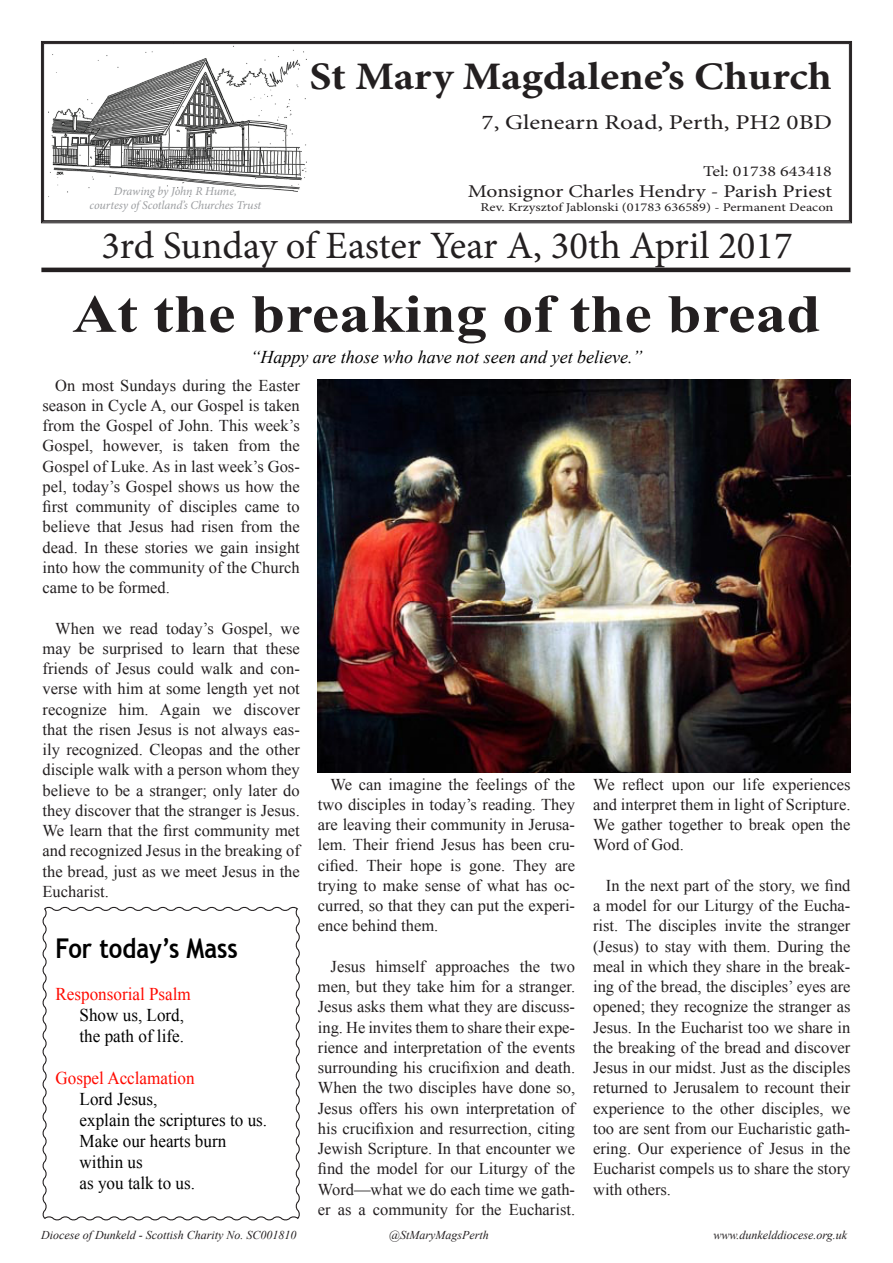
<style>
.page{position:relative;width:893px;height:1263px;background:#fff}
.page>*{position:absolute;margin:0;border:0;box-sizing:border-box;transform-origin:0 0}
.t1{font:700 53.7px "Times New Roman";color:#231f20;scale:1.15 1}
.t2{font:700 39px "Minion Pro";color:#231f20;scale:1.12 1}
.t3{font:38.7px "Minion Pro";color:#231f20}
.t4{font:700 27.15px "Trebuchet MS";color:#000;scale:.88 1}
.t5{font:21px "Minion Pro";color:#231f20;scale:1.2 1}
.t6{font:18px "Times New Roman";color:#000;scale:.95 1}
.t7{font:italic 18px "Times New Roman";color:#000}
.t8{font:18px "Minion Pro";letter-spacing:-.005em;color:#231f20;scale:1.2 1}
.t9{font:18px "Times New Roman";color:#ff0a00;scale:.95 1}
.t10{font:16.5px/20.2px "Times New Roman";color:#231f20;text-align:justify}
.t11{font:15px "Minion Pro";color:#231f20;scale:1.2 1}
.t12{font:italic 12px "Times New Roman";color:#231f20}
.t13{font:italic 12px "Minion Pro";letter-spacing:-.01em;color:#9b9da0}
.t14{font:12px "Minion Pro";color:#231f20;scale:1.2 1}
</style>
<div class="page">
<svg style="left:42px;top:906px;width:258px;height:315px"></svg>
<hr style="left:41px;top:268px;width:809px;height:4px;background:#231f20">
<img style="left:318px;top:379px;width:532px;height:394px">
<svg style="left:41px;top:41px;width:811px;height:183px"></svg>
<div style="left:43px;top:43px;width:807px;height:178px;border:1px solid #231f20"></div>
<p class="t13" style="left:114px;top:183px;width:125px">Drawing by John R Hume,</p>
<p class="t13" style="left:90px;top:197px;width:173px">courtesy of Scotland’s Churches Trust</p>
<p class="t2" style="left:309px;top:49px;width:468px">St Mary Magdalene’s Church</p>
<p class="t5" style="left:482px;top:108px;width:293px">7, Glenearn Road, Perth, PH2 0BD</p>
<p class="t11" style="left:703px;top:161px;width:109px">Tel: 01738 643418</p>
<p class="t8" style="left:468px;top:180px;width:305px">Monsignor Charles Hendry - Parish Priest</p>
<p class="t14" style="left:481px;top:200px;width:296px">Rev. Krzysztof Jablonski (01783 636589) - Permanent Deacon</p>
<p class="t3" style="left:101px;top:219px;width:693px">3rd Sunday of Easter Year A, 30th April 2017</p>
<p class="t1" style="left:72px;top:277px;width:652px">At the breaking of the bread</p>
<p class="t10" style="left:43px;top:375px;width:259px;text-indent:13px">On most Sundays during the Easter season in Cycle A, our Gospel is taken from the Gospel of John. This week’s Gospel, however, is taken from the Gospel of Luke. As in last week’s Gos&shy;pel, today’s Gospel shows us how the first community of disciples came to believe that Jesus had risen from the dead. In these stories we gain insight into how the community of the Church came to be formed.</p>
<p class="t10" style="left:43px;top:618px;width:259px;text-indent:13px">When we read today’s Gospel, we may be surprised to learn that these friends of Jesus could walk and con&shy;verse with him at some length yet not recognize him. Again we discover that the risen Jesus is not always eas&shy;ily recognized. Cleopas and the other disciple walk with a person whom they believe to be a stranger; only later do they discover that the stranger is Jesus.<br>We learn that the first community met and recognized Jesus in the breaking of the bread, just as we meet Jesus in the Eucharist.</p>
<p class="t7" style="left:250px;top:345px;width:394px">“Happy are those who have not seen and yet believe.”</p>
<p class="t10" style="left:593px;top:774px;width:259px">We reflect upon our life experiences and interpret them in light of Scripture.<br>We gather together to break open the Word of God.</p>
<p class="t10" style="left:593px;top:875px;width:259px;text-indent:13px">In the next part of the story, we find a model for our Liturgy of the Eucha&shy;rist. The disciples invite the stranger (Jesus) to stay with them. During the meal in which they share in the break&shy;ing of the bread, the disciples’ eyes are opened; they recognize the stranger as Jesus. In the Eucharist too we share in the breaking of the bread and discover Jesus in our midst. Just as the disciples returned to Jerusalem to recount their experience to the other disciples, we too are sent from our Eucharistic gath&shy;ering. Our experience of Jesus in the Eucharist compels us to share the story with others.</p>
<p class="t10" style="left:318px;top:774px;width:259px;text-indent:13px">We can imagine the feelings of the two disciples in today’s reading. They are leaving their community in Jerusa&shy;lem. Their friend Jesus has been cru&shy;cified. Their hope is gone. They are trying to make sense of what has oc&shy;curred, so that they can put the experi&shy;ence behind them.</p>
<p class="t10" style="left:318px;top:956px;width:259px;text-indent:13px">Jesus himself approaches the two men, but they take him for a stranger.<br>Jesus asks them what they are discuss&shy;ing. He invites them to share their expe&shy;rience and interpretation of the events surrounding his crucifixion and death.<br>When the two disciples have done so, Jesus offers his own interpretation of his crucifixion and resurrection, citing Jewish Scripture. In that encounter we find the model for our Liturgy of the Word—what we do each time we gath&shy;er as a community for the Eucharist.</p>
<p class="t4" style="left:56px;top:931px;width:209px">For today’s Mass</p>
<p class="t9" style="left:56px;top:982px;width:144px">Responsorial Psalm</p>
<p class="t6" style="left:80px;top:1003px;width:111px">Show us, Lord,</p>
<p class="t6" style="left:80px;top:1024px;width:111px">the path of life.</p>
<p class="t9" style="left:56px;top:1066px;width:148px">Gospel Acclamation</p>
<p class="t6" style="left:80px;top:1087px;width:83px">Lord Jesus,</p>
<p class="t6" style="left:80px;top:1108px;width:199px">explain the scriptures to us.</p>
<p class="t6" style="left:80px;top:1129px;width:156px">Make our hearts burn</p>
<p class="t6" style="left:80px;top:1150px;width:68px">within us</p>
<p class="t6" style="left:80px;top:1171px;width:123px">as you talk to us.</p>
<p class="t12" style="left:41px;top:1226px;width:257px">Diocese of Dunkeld - Scottish Charity No. SC001810</p>
<p class="t12" style="left:389px;top:1226px;width:101px">@StMaryMagsPerth</p>
<p class="t12" style="left:713px;top:1226px;width:135px">www.dunkelddiocese.org.uk</p>
</div>
